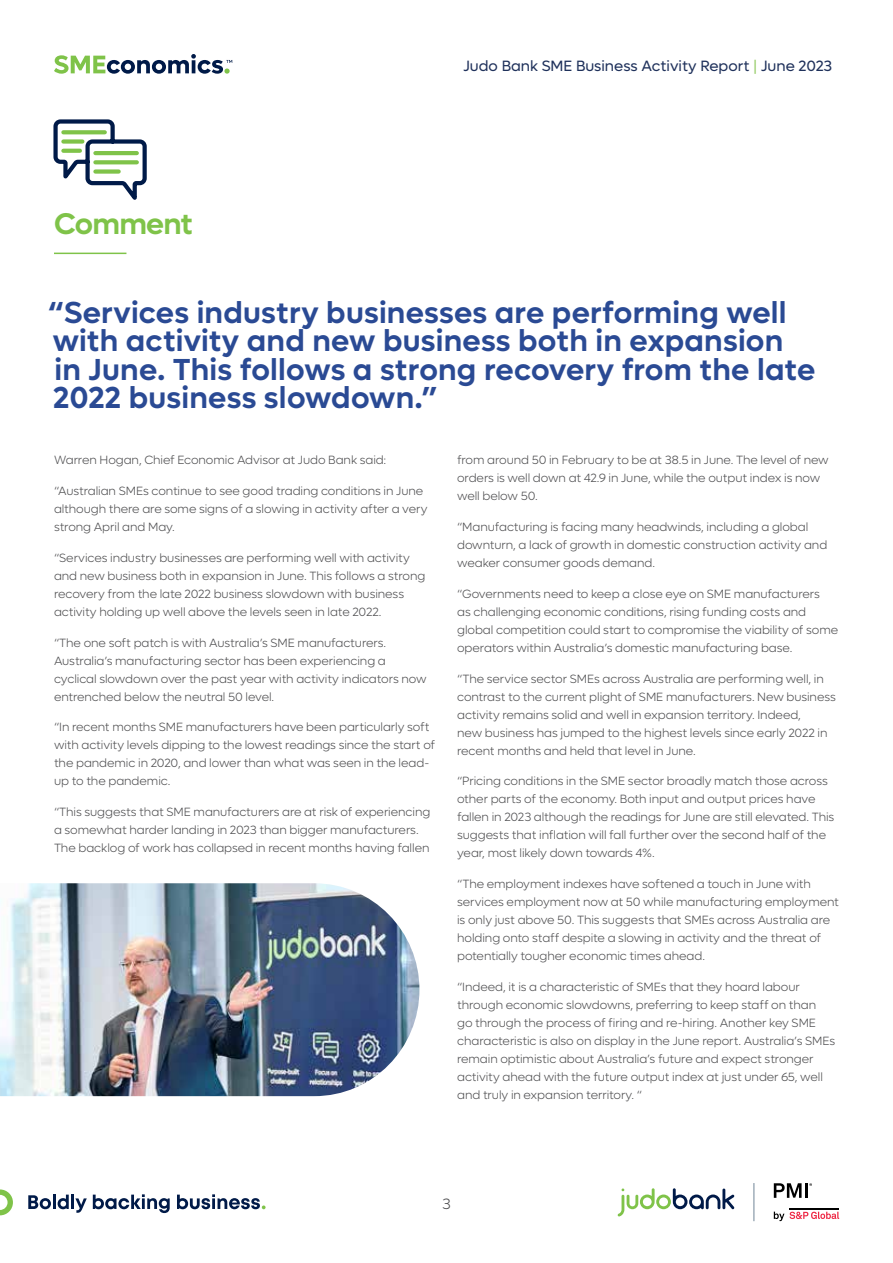
<style>
.page{position:relative;width:893px;height:1263px;background:#fff}
.page>*{position:absolute;margin:0;border:0;box-sizing:border-box;transform-origin:0 0}
.t1{font:600 30.45px/28.5px "Lufga JB";letter-spacing:.01em;color:#2a4a94}
.t2{font:600 30px "Lufga JB";letter-spacing:-.025em;color:#7fc349}
.t3{font:15px "Lufga JB";color:#1f315b}
.t4{font:300 15px "Lufga JB";color:#4d4d4f}
.t5{font:300 12px/18px "Lufga JB";letter-spacing:-.005em;color:#4d4d4f}
.s1{color:#92ca62}
</style>
<div class="page">
<svg style="left:0;top:1189px;width:13px;height:26px"></svg>
<svg style="left:28px;top:1195px;width:23px;height:14px"></svg>
<hr style="left:53px;top:1194px;width:3px;height:15px;background:#001a48">
<svg style="left:58px;top:1194px;width:11px;height:15px"></svg>
<hr style="left:71px;top:1194px;width:3px;height:15px;background:#001a48">
<svg style="left:75px;top:1198px;width:12px;height:15px"></svg>
<svg style="left:93px;top:1194px;width:77px;height:19px"></svg>
<svg style="left:177px;top:1194px;width:89px;height:15px"></svg>
<svg style="left:54px;top:54px;width:178px;height:20px"></svg>
<svg style="left:617px;top:1188px;width:117px;height:28px"></svg>
<hr style="left:753px;top:1183px;width:1px;height:38px;background:#708597">
<svg style="left:774px;top:1211px;width:65px;height:10px"></svg>
<hr style="left:789px;top:1208px;width:50px;height:1px;background:#000">
<svg style="left:774px;top:1183px;width:28px;height:15px"></svg>
<hr style="left:805px;top:1183px;width:3px;height:15px;background:#000">
<hr style="left:54px;top:253px;width:72px;height:1px;background:#7fc349">
<img style="left:0;top:883px;width:419px;height:213px">
<svg style="left:53px;top:119px;width:94px;height:81px"></svg>
<h2 class="t2" style="left:54px;top:206px;width:140px">Comment</h2>
<p class="t3" style="left:463px;top:57px;width:370px">Judo Bank SME Business Activity Report <span class="s1">|</span> June 2023</p>
<h1 class="t1" style="left:48px;top:298px;width:769px">“Services industry businesses are performing well with activity and new business both in expansion<br>in June. This follows a strong recovery from the late 2022 business slowdown.”</h1>
<p class="t5" style="left:54px;top:451px;width:334px">Warren Hogan, Chief Economic Advisor at Judo Bank said:</p>
<p class="t5" style="left:54px;top:482px;width:375px">“Australian SMEs continue to see good trading conditions in June although there are some signs of a slowing in activity after a very strong April and May.</p>
<p class="t5" style="left:54px;top:549px;width:373px">“Services industry businesses are performing well with activity and new business both in expansion in June. This follows a strong recovery from the late 2022 business slowdown with business activity holding up well above the levels seen in late 2022.</p>
<p class="t5" style="left:54px;top:634px;width:374px">“The one soft patch is with Australia’s SME manufacturers.<br>Australia’s manufacturing sector has been experiencing a cyclical slowdown over the past year with activity indicators now entrenched below the neutral 50 level.</p>
<p class="t5" style="left:54px;top:718px;width:383px">“In recent months SME manufacturers have been particularly soft with activity levels dipping to the lowest readings since the start of the pandemic in 2020, and lower than what was seen in the lead&shy;up to the pandemic.</p>
<p class="t5" style="left:54px;top:803px;width:378px">“This suggests that SME manufacturers are at risk of experiencing a somewhat harder landing in 2023 than bigger manufacturers.<br>The backlog of work has collapsed in recent months having fallen</p>
<p class="t5" style="left:457px;top:451px;width:373px">from around 50 in February to be at 38.5 in June. The level of new orders is well down at 42.9 in June, while the output index is now well below 50.</p>
<p class="t5" style="left:457px;top:518px;width:372px">“Manufacturing is facing many headwinds, including a global downturn, a lack of growth in domestic construction activity and weaker consumer goods demand.</p>
<p class="t5" style="left:457px;top:585px;width:383px">“Governments need to keep a close eye on SME manufacturers<br>as challenging economic conditions, rising funding costs and global competition could start to compromise the viability of some operators within Australia’s domestic manufacturing base.</p>
<p class="t5" style="left:457px;top:669px;width:380px">“The service sector SMEs across Australia are performing well, in contrast to the current plight of SME manufacturers. New business activity remains solid and well in expansion territory. Indeed,<br>new business has jumped to the highest levels since early 2022 in recent months and held that level in June.</p>
<p class="t5" style="left:457px;top:772px;width:379px">“Pricing conditions in the SME sector broadly match those across other parts of the economy. Both input and output prices have fallen in 2023 although the readings for June are still elevated. This suggests that inflation will fall further over the second half of the year, most likely down towards 4%.</p>
<p class="t5" style="left:457px;top:875px;width:383px">“The employment indexes have softened a touch in June with services employment now at 50 while manufacturing employment is only just above 50. This suggests that SMEs across Australia are holding onto staff despite a slowing in activity and the threat of potentially tougher economic times ahead.</p>
<p class="t5" style="left:457px;top:978px;width:380px">“Indeed, it is a characteristic of SMEs that they hoard labour through economic slowdowns, preferring to keep staff on than<br>go through the process of firing and re-hiring. Another key SME characteristic is also on display in the June report. Australia’s SMEs remain optimistic about Australia’s future and expect stronger activity ahead with the future output index at just under 65, well and truly in expansion territory. “</p>
<p class="t4" style="left:442px;top:1195px;width:10px">3</p>
</div>
